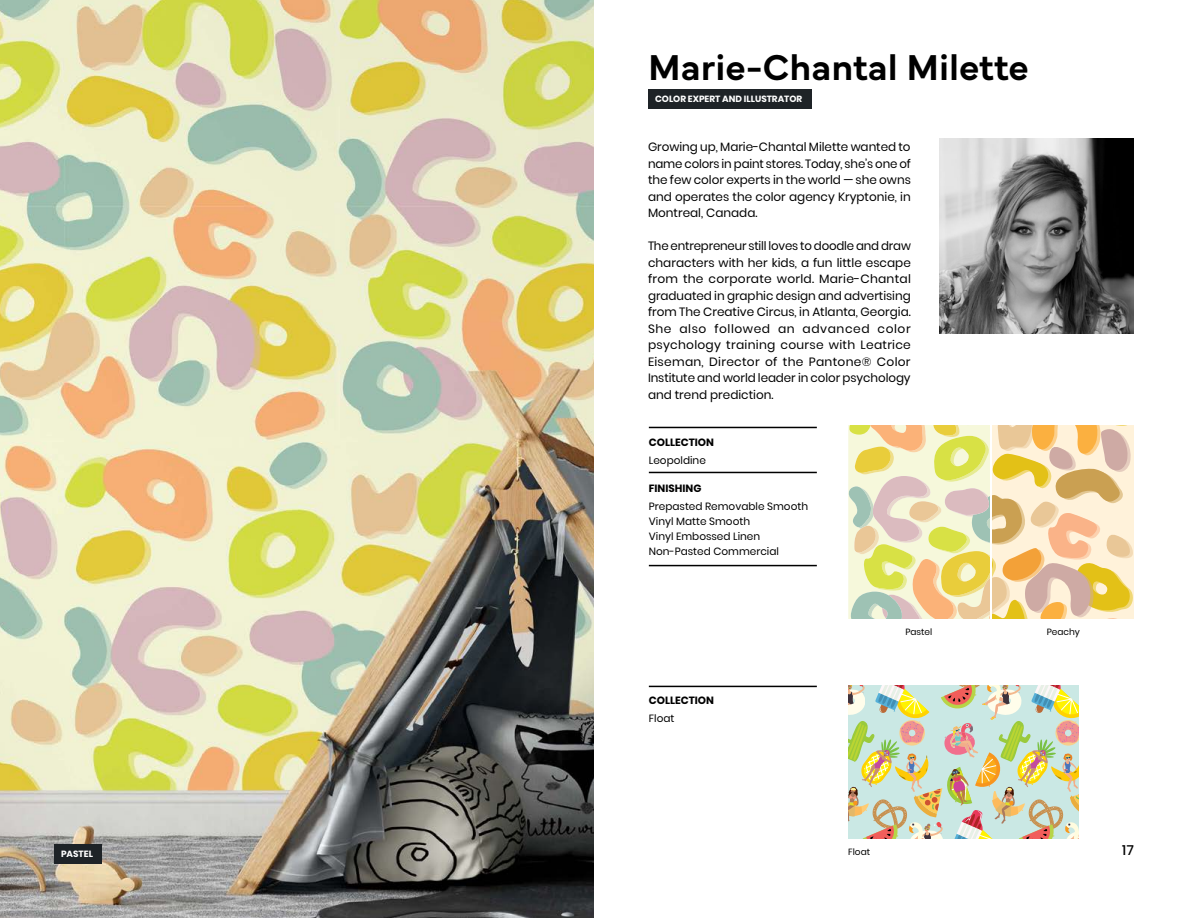
<style>
.page{position:relative;width:1188px;height:918px;background:#fff}
.page>*{position:absolute;margin:0;border:0;box-sizing:border-box;transform-origin:0 0}
.t1{font:600 37.5px "Mundial";color:#000}
.t2{font:500 13.5px "Poppins";color:#000}
.t3{font:12px/16.5px "Poppins";color:#000;text-align:justify}
.t4{font:10.5px/15px "Poppins";color:#000}
.t5{font:700 10.5px "Poppins";color:#000}
.t6{font:700 9px "Poppins";color:#fff}
.t7{font:9px "Poppins";color:#000}
</style>
<div class="page">
<img style="left:0;top:0;width:594px;height:918px">
<img style="left:940px;top:139px;width:194px;height:194px">
<svg style="left:848px;top:425px;width:285px;height:194px;background:#ead6a0"></svg>
<img style="left:848px;top:686px;width:231px;height:153px">
<div style="left:648px;top:90px;width:163px;height:19px;background:#1e2327"></div>
<hr style="left:649px;top:427px;width:168px;height:1px;background:#000">
<hr style="left:649px;top:686px;width:168px;height:1px;background:#000">
<hr style="left:649px;top:472px;width:168px;height:1px;background:#000">
<hr style="left:649px;top:565px;width:168px;height:1px;background:#000">
<div style="left:54px;top:845px;width:48px;height:19px;background:#1e2327"></div>
<p class="t6" style="left:61px;top:849px;width:33px">PASTEL</p>
<h1 class="t1" style="left:648px;top:38px;width:382px">Marie-Chantal Milette</h1>
<p class="t6" style="left:655px;top:94px;width:149px">COLOR EXPERT AND ILLUSTRATOR</p>
<p class="t3" style="left:648px;top:139px;width:264px">Growing up, Marie-Chantal Milette wanted to name colors in paint stores. Today, she’s one of the few color experts in the world — she owns and operates the color agency Kryptonie, in Montreal, Canada.</p>
<p class="t3" style="left:648px;top:238px;width:264px">The entrepreneur still loves to doodle and draw characters with her kids, a fun little escape from the corporate world. Marie-Chantal graduated in graphic design and advertising from The Creative Circus, in Atlanta, Georgia.<br>She also followed an advanced color psychology training course with Leatrice Eiseman, Director of the Pantone® Color Institute and world leader in color psychology and trend prediction.</p>
<p class="t5" style="left:649px;top:436px;width:67px">COLLECTION</p>
<p class="t4" style="left:649px;top:452px;width:59px">Leopoldine</p>
<p class="t5" style="left:649px;top:482px;width:54px">FINISHING</p>
<p class="t4" style="left:649px;top:498px;width:161px">Prepasted Removable Smooth<br>Vinyl Matte Smooth<br>Vinyl Embossed Linen<br>Non-Pasted Commercial</p>
<p class="t5" style="left:649px;top:695px;width:67px">COLLECTION</p>
<p class="t4" style="left:649px;top:711px;width:27px">Float</p>
<p class="t7" style="left:905px;top:626px;width:28px">Pastel</p>
<p class="t7" style="left:1047px;top:626px;width:35px">Peachy</p>
<p class="t7" style="left:848px;top:846px;width:23px">Float</p>
<p class="t2" style="left:1122px;top:843px;width:14px">17</p>
</div>
